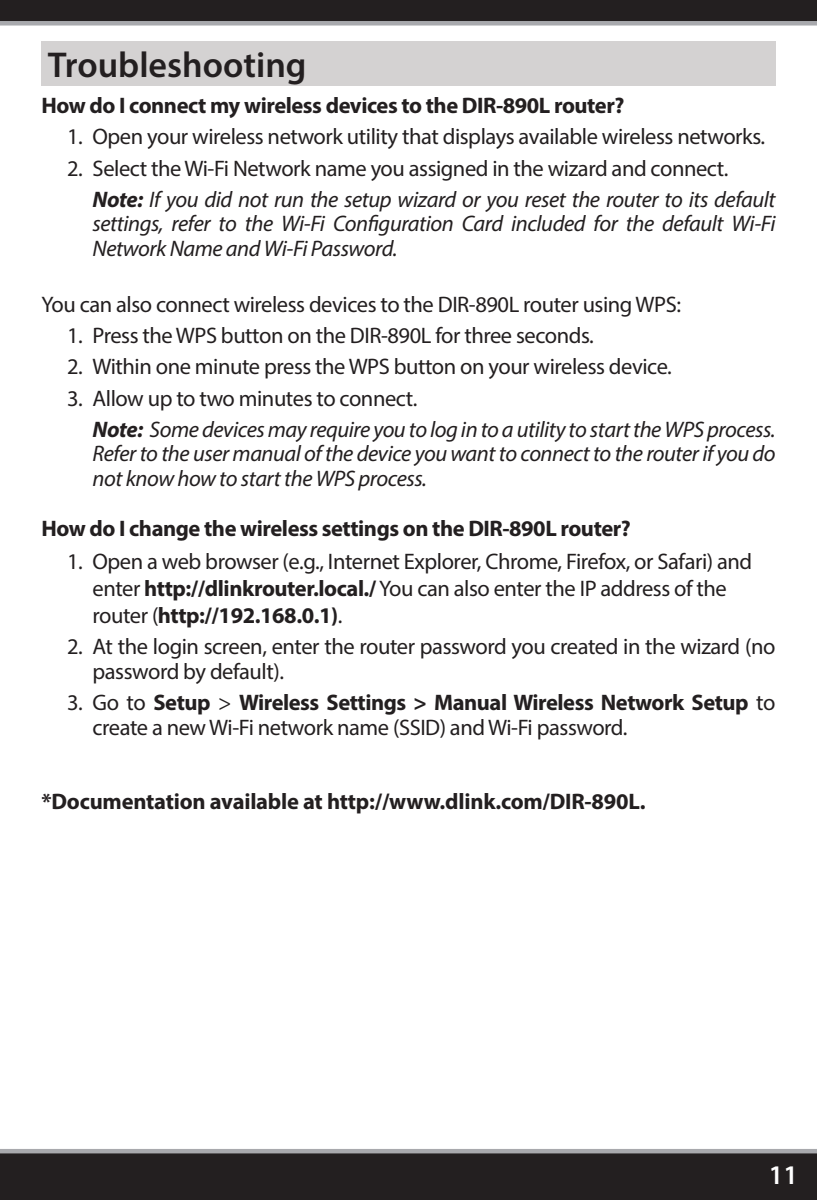
<style>
.page{position:relative;width:817px;height:1200px;background:#fff}
.page>*{position:absolute;margin:0;border:0;box-sizing:border-box;transform-origin:0 0}
.t1{font:600 36px "Myriad Pro";color:#231f20}
.t2{font:600 27px "Myriad Pro";color:#fff}
.t3{font:22.5px/27px "Myriad Pro";letter-spacing:-.02em;color:#231f20}
.t4{font:italic 22.5px/24.8px "Myriad Pro";letter-spacing:-.02em;color:#231f20}
.t5{font:700 22.5px "Myriad Pro";letter-spacing:-.02em;color:#231f20}
.s1{font-weight:700;font-style:italic}
.s2{font-style:italic}
.s3{font-style:normal}
.s4{font-weight:700}
</style>
<div class="page">
<svg style="left:0;top:1149px;width:816px;height:50px;background:#2e2b2c"></svg>
<svg style="left:0;top:0;width:816px;height:26px;background:#3e3a3c"></svg>
<div style="left:41px;top:41px;width:734px;height:45px;background:#d4d2d2"></div>
<h1 class="t1" style="left:48px;top:42px;width:260px">Troubleshooting</h1>
<p class="t5" style="left:41px;top:91px;width:584px">How do I connect my wireless devices to the DIR-890L router?</p>
<p class="t3" style="left:67px;top:123px;width:699px">1. Open your wireless network utility that displays available wireless networks.</p>
<p class="t3" style="left:92px;top:152px;width:684px;line-height:31.1px;text-indent:-26px">2. Select the Wi-Fi Network name you assigned in the wizard and connect.<br><span class="s1">Note:</span> <span class="s2">If you did not run the setup wizard or you reset the router to its default</span></p>
<p class="t4" style="left:92px;top:211px;width:684px">settings, refer to the Wi-Fi Configuration Card included for the default Wi-Fi<br>Network Name and Wi-Fi Password.</p>
<p class="t3" style="left:41px;top:291px;width:641px">You can also connect wireless devices to the DIR-890L router using WPS:</p>
<p class="t3" style="left:67px;top:322px;width:528px">1. Press the WPS button on the DIR-890L for three seconds.</p>
<p class="t3" style="left:67px;top:353px;width:606px">2. Within one minute press the WPS button on your wireless device.</p>
<p class="t4" style="left:92px;top:382px;width:684px;line-height:31.1px;text-indent:-26px"><span class="s3">3. Allow up to two minutes to connect.<br></span><span class="s4">Note:</span> Some devices may require you to log in to a utility to start the WPS process.</p>
<p class="t4" style="left:92px;top:441px;width:684px">Refer to the user manual of the device you want to connect to the router if you do not know how to start the WPS process.</p>
<p class="t5" style="left:41px;top:513px;width:591px">How do I change the wireless settings on the DIR-890L router?</p>
<p class="t3" style="left:92px;top:547px;width:661px;text-indent:-26px">1. Open a web browser (e.g., Internet Explorer, Chrome, Firefox, or Safari) and enter <span class="s4">http://dlinkrouter.local./</span> You can also enter the IP address of the router (<span class="s4">http://192.168.0.1)</span>.</p>
<p class="t3" style="left:92px;top:634px;width:684px;line-height:24.8px;text-indent:-26px">2. At the login screen, enter the router password you created in the wizard (no password by default).</p>
<p class="t3" style="left:92px;top:689px;width:684px;line-height:24.8px;text-indent:-26px">3. Go to <span class="s4">Setup</span> &gt; <span class="s4">Wireless Settings &gt; Manual Wireless Network Setup</span> to create a new Wi-Fi network name (SSID) and Wi-Fi password.</p>
<p class="t5" style="left:41px;top:786px;width:605px">*Documentation available at http://www.dlink.com/DIR-890L.</p>
<p class="t2" style="left:768px;top:1157px;width:30px">11</p>
</div>
